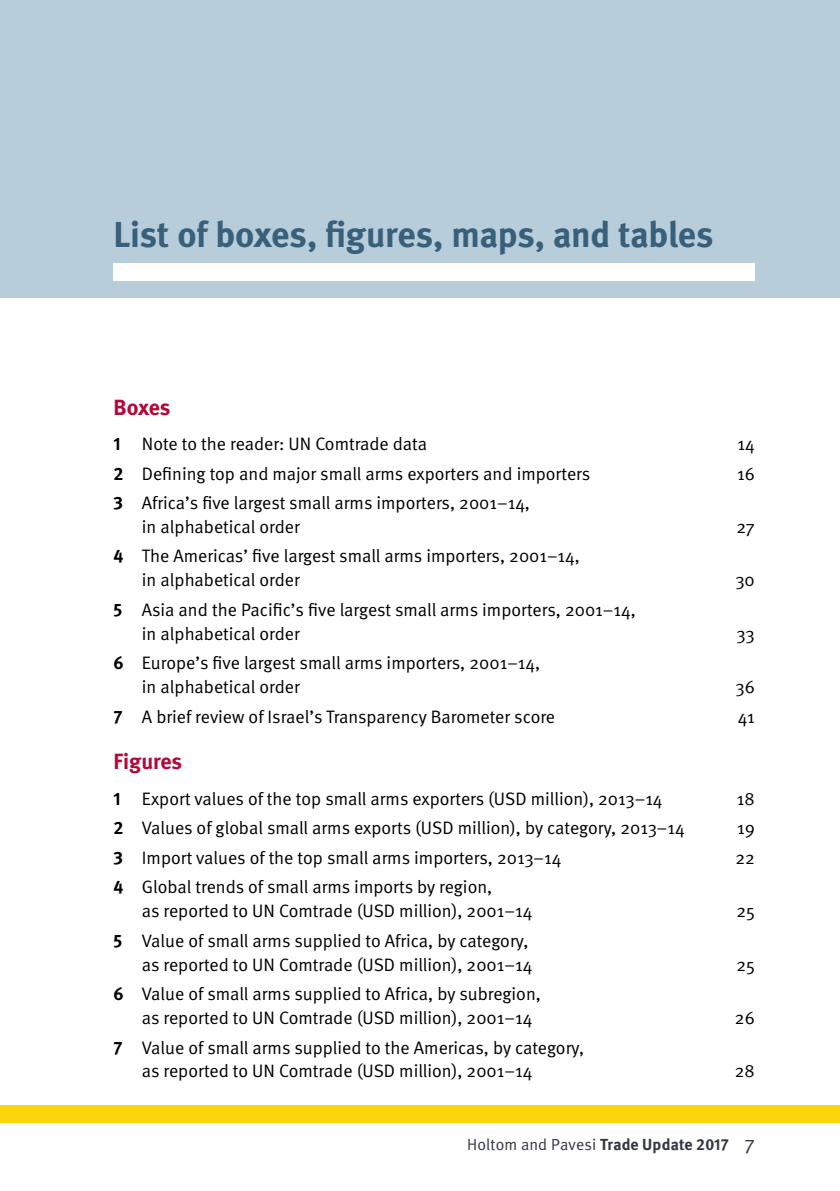
<style>
.page{position:relative;width:840px;height:1191px;background:#fff}
.page>*{position:absolute;margin:0;border:0;box-sizing:border-box;transform-origin:0 0}
.t1{font:700 36px "Meta";letter-spacing:-.01em;color:#39607a}
.t2{font:700 22px "Meta";color:#b30838}
.t3{font:18px/23.8px "Meta Normal";color:#000}
.t4{font:16px "Meta Normal";letter-spacing:.01em;color:#343741}
.s1{font-family:"Meta Bold Expert"}
.s2{font-family:"Meta";font-weight:700}
.s3{font-size:20px}
</style>
<div class="page">
<div style="left:0;top:1106px;width:839px;height:17px;background:#fcd60b"></div>
<div style="left:0;top:0;width:839px;height:298px;background:#b7cdd9"></div>
<div style="left:113px;top:264px;width:641px;height:17px;background:#fff"></div>
<h1 class="t1" style="left:113px;top:211px;width:601px">List of boxes, figures, maps, and tables</h1>
<p class="t2" style="left:113px;top:393px;width:58px">Boxes</p>
<p class="t3" style="left:113px;top:431px;width:315px"><span class="s1">1</span> Note to the reader: UN Comtrade data</p>
<p class="t3" style="left:737px;top:431px;width:19px">14</p>
<p class="t3" style="left:113px;top:461px;width:478px"><span class="s1">2</span> Defining top and major small arms exporters and importers</p>
<p class="t3" style="left:736px;top:461px;width:19px">16</p>
<p class="t3" style="left:142px;top:491px;width:389px;text-indent:-28px"><span class="s1">3</span> Africa’s five largest small arms importers, 2001–14, in alphabetical order</p>
<p class="t3" style="left:736px;top:514px;width:20px">27</p>
<p class="t3" style="left:142px;top:544px;width:439px;text-indent:-28px"><span class="s1">4</span> The Americas’ five largest small arms importers, 2001–14, in alphabetical order</p>
<p class="t3" style="left:142px;top:597px;width:495px;text-indent:-28px"><span class="s1">5</span> Asia and the Pacific’s five largest small arms importers, 2001–14, in alphabetical order</p>
<p class="t3" style="left:142px;top:651px;width:399px;text-indent:-28px"><span class="s1">6</span> Europe’s five largest small arms importers, 2001–14, in alphabetical order</p>
<p class="t3" style="left:735px;top:568px;width:21px">30</p>
<p class="t3" style="left:736px;top:621px;width:20px">33</p>
<p class="t3" style="left:735px;top:675px;width:21px">36</p>
<p class="t3" style="left:113px;top:704px;width:443px"><span class="s1">7</span> A brief review of Israel’s Transparency Barometer score</p>
<p class="t3" style="left:737px;top:704px;width:19px">41</p>
<p class="t2" style="left:113px;top:748px;width:70px">Figures</p>
<p class="t3" style="left:113px;top:786px;width:550px"><span class="s1">1</span> Export values of the top small arms exporters (USD million), 2013–14</p>
<p class="t3" style="left:736px;top:786px;width:19px">18</p>
<p class="t3" style="left:113px;top:815px;width:572px"><span class="s1">2</span> Values of global small arms exports (USD million), by category, 2013–14</p>
<p class="t3" style="left:736px;top:815px;width:19px">19</p>
<p class="t3" style="left:113px;top:845px;width:449px"><span class="s1">3</span> Import values of the top small arms importers, 2013–14</p>
<p class="t3" style="left:735px;top:845px;width:21px">22</p>
<p class="t3" style="left:142px;top:875px;width:392px;text-indent:-28px"><span class="s1">4</span> Global trends of small arms imports by region,<br>as reported to UN Comtrade (USD million), 2001–14</p>
<p class="t3" style="left:736px;top:898px;width:20px">25</p>
<p class="t3" style="left:113px;top:928px;width:420px;text-align:right"><span class="s1">5</span> Value of small arms supplied to Africa, by category, as reported to UN Comtrade (USD million), 2001–14</p>
<p class="t3" style="left:142px;top:981px;width:400px;text-indent:-28px"><span class="s1">6</span> Value of small arms supplied to Africa, by subregion, as reported to UN Comtrade (USD million), 2001–14</p>
<p class="t3" style="left:142px;top:1035px;width:443px;text-indent:-28px"><span class="s1">7</span> Value of small arms supplied to the Americas, by category, as reported to UN Comtrade (USD million), 2001–14</p>
<p class="t3" style="left:736px;top:952px;width:20px">25</p>
<p class="t3" style="left:734px;top:1005px;width:21px">26</p>
<p class="t3" style="left:734px;top:1059px;width:21px">28</p>
<p class="t4" style="left:466px;top:1135px;width:289px">Holtom and Pavesi <span class="s2">Trade Update</span> <span class="s1">2017</span> <span class="s3">7</span></p>
</div>
